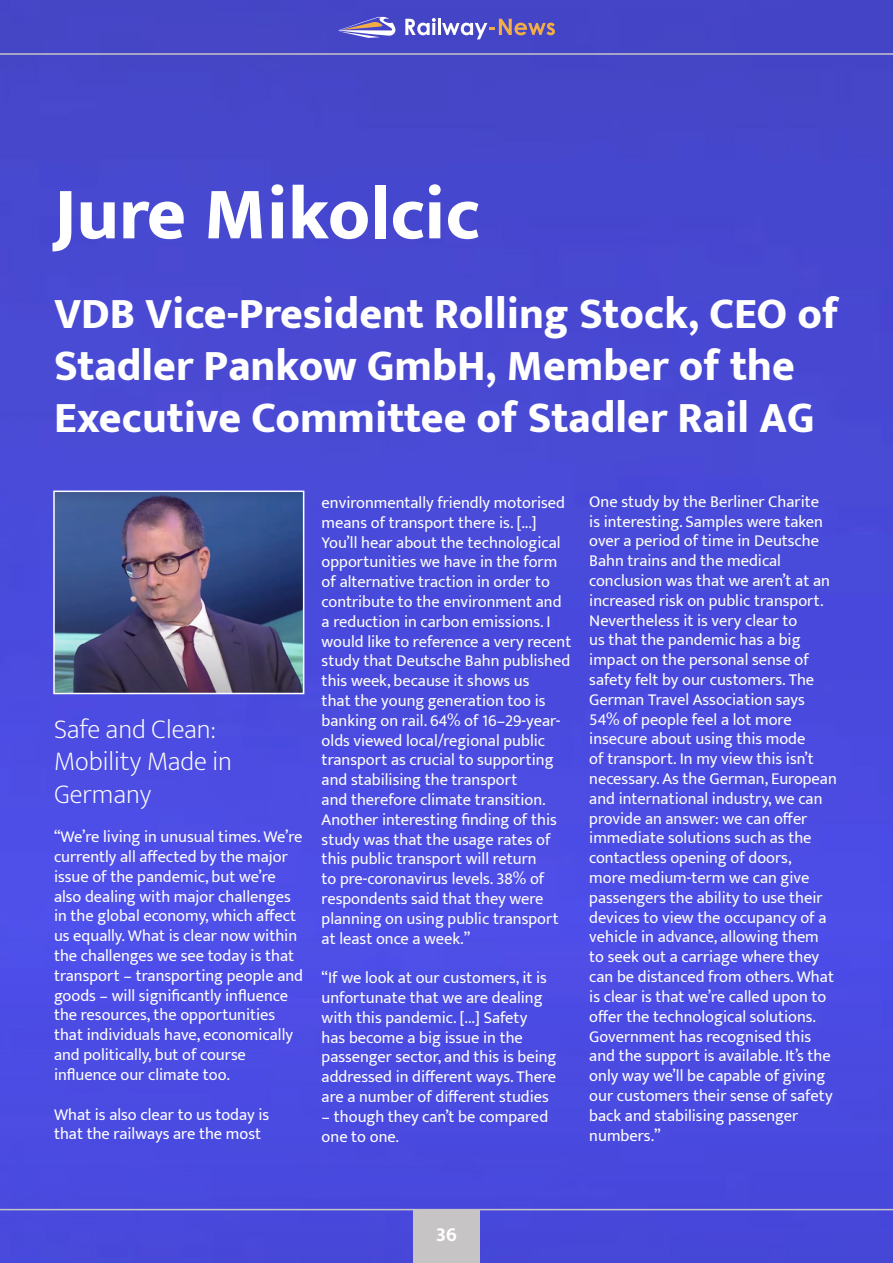
<style>
.page{position:relative;width:893px;height:1263px;background:#fff}
.page>*{position:absolute;margin:0;border:0;box-sizing:border-box;transform-origin:0 0}
.t1{font:800 75px "Mukta";color:#fff}
.t2{font:800 43.5px/52.2px "Mukta";color:#fff}
.t3{font:200 27px/32.4px "Mukta";color:#fff}
.t4{font:700 21px "Mukta Mahee";color:#fff}
.t5{font:16.5px/19.8px "Mukta";color:#fff}
</style>
<div class="page">
<img style="left:0;top:0;width:893px;height:1263px">
<img style="left:56px;top:493px;width:245px;height:198px">
<div style="left:53px;top:490px;width:251px;height:204px;border:2px solid #fff"></div>
<div style="left:413px;top:1209px;width:67px;height:54px;background:#c7c4c6"></div>
<hr style="left:0;top:1209px;width:893px;height:1px;background:#c7c4c6">
<svg style="left:338px;top:17px;width:58px;height:21px"></svg>
<svg style="left:405px;top:18px;width:31px;height:17px"></svg>
<hr style="left:438px;top:18px;width:3px;height:17px;background:#fff">
<svg style="left:442px;top:19px;width:113px;height:20px;background:#7c6fb5"></svg>
<hr style="left:0;top:53px;width:893px;height:2px;background:#c7c5c6">
<h1 class="t1" style="left:54px;top:169px;width:428px">Jure Mikolcic</h1>
<h2 class="t2" style="left:54px;top:287px;width:786px">VDB Vice-President Rolling Stock, CEO of<br>Stadler Pankow GmbH, Member of the<br>Executive Committee of Stadler Rail AG</h2>
<h3 class="t3" style="left:54px;top:713px;width:180px">Safe and Clean:<br>Mobility Made in<br>Germany</h3>
<p class="t5" style="left:54px;top:827px;width:251px">“We’re living in unusual times. We’re currently all affected by the major issue of the pandemic, but we’re also dealing with major challenges in the global economy, which affect us equally. What is clear now within the challenges we see today is that transport – transporting people and goods – will significantly influence the resources, the opportunities that individuals have, economically and politically, but of course influence our climate too.</p>
<p class="t5" style="left:54px;top:1104px;width:217px">What is also clear to us today is that the railways are the most</p>
<p class="t5" style="left:322px;top:492px;width:251px">environmentally friendly motorised means of transport there is. [...] You’ll hear about the technological opportunities we have in the form of alternative traction in order to contribute to the environment and a reduction in carbon emissions. I would like to reference a very recent study that Deutsche Bahn published this week, because it shows us<br>that the young generation too is banking on rail. 64% of 16–29-year&shy;olds viewed local/regional public transport as crucial to supporting and stabilising the transport<br>and therefore climate transition.<br>Another interesting finding of this study was that the usage rates of this public transport will return<br>to pre-coronavirus levels. 38% of respondents said that they were planning on using public transport at least once a week.”</p>
<p class="t5" style="left:322px;top:967px;width:236px">“If we look at our customers, it is unfortunate that we are dealing with this pandemic. [...] Safety<br>has become a big issue in the passenger sector, and this is being addressed in different ways. There are a number of different studies</p>
<p class="t5" style="left:322px;top:1106px;width:228px">– though they can’t be compared one to one.</p>
<p class="t5" style="left:589px;top:491px;width:249px">One study by the Berliner Charite<br>is interesting. Samples were taken over a period of time in Deutsche<br>Bahn trains and the medical conclusion was that we aren’t at an increased risk on public transport.<br>Nevertheless it is very clear to<br>us that the pandemic has a big impact on the personal sense of safety felt by our customers. The<br>German Travel Association says<br>54% of people feel a lot more insecure about using this mode<br>of transport. In my view this isn’t necessary. As the German, European and international industry, we can provide an answer: we can offer immediate solutions such as the contactless opening of doors,<br>more medium-term we can give passengers the ability to use their devices to view the occupancy of a vehicle in advance, allowing them to seek out a carriage where they can be distanced from others. What is clear is that we’re called upon to offer the technological solutions.<br>Government has recognised this and the support is available. It’s the only way we’ll be capable of giving our customers their sense of safety back and stabilising passenger numbers.”</p>
<p class="t4" style="left:436px;top:1222px;width:22px">36</p>
</div>
